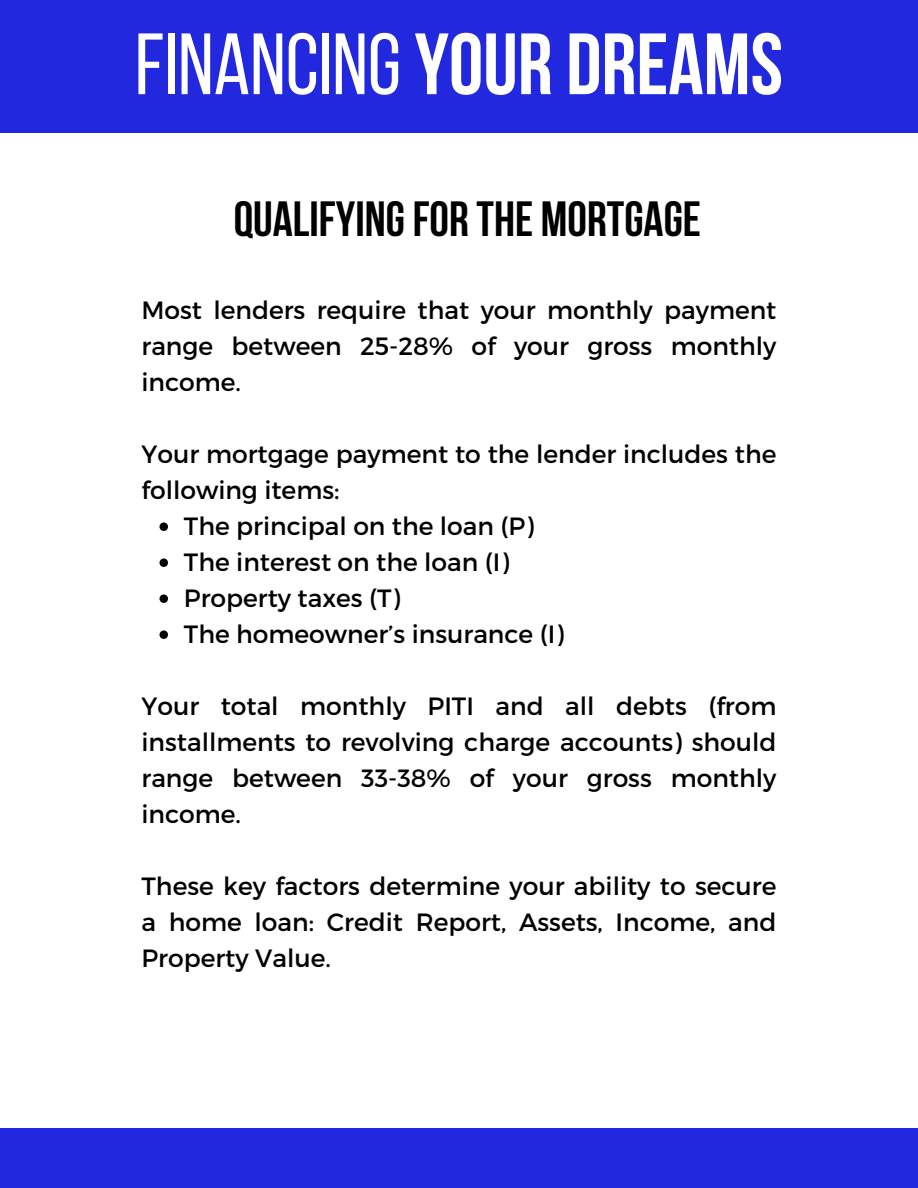
<style>
.page{position:relative;width:918px;height:1188px;background:#fff}
.page>*{position:absolute;margin:0;border:0;box-sizing:border-box;transform-origin:0 0}
.t1{font:700 86.7px "Bebas Neue";color:#fff}
.t2{font:700 49.2px "Bebas Neue";color:#000}
.t3{font:25.05px/36px "Montserrat";color:#000;text-align:justify}
.s1{font-weight:400}
</style>
<div class="page">
<div style="left:0;top:0;width:918px;height:132px;background:#2128de"></div>
<svg style="left:160px;top:523px;width:8px;height:8px"></svg>
<svg style="left:160px;top:558px;width:8px;height:9px"></svg>
<svg style="left:160px;top:594px;width:8px;height:9px"></svg>
<svg style="left:160px;top:630px;width:8px;height:9px"></svg>
<div style="left:0;top:1129px;width:918px;height:59px;background:#2128de"></div>
<h1 class="t1" style="left:135px;top:29px;width:650px"><span class="s1">FINANCING</span> YOUR DREAMS</h1>
<h2 class="t2" style="left:234px;top:199px;width:469px">QUALIFYINGFOR THE MORTGAGE</h2>
<p class="t3" style="left:142px;top:291px;width:636px">Most lenders require that your monthly payment range between 25-28% of your gross monthly income.</p>
<p class="t3" style="left:142px;top:435px;width:636px">Your mortgage payment to the lender includes the following items:</p>
<p class="t3" style="left:184px;top:507px;width:351px">The principal on the loan (P)</p>
<p class="t3" style="left:184px;top:543px;width:326px">The interest on the loan (I)</p>
<p class="t3" style="left:184px;top:579px;width:218px">Property taxes (T)</p>
<p class="t3" style="left:184px;top:615px;width:381px">The homeowner’s insurance (I)</p>
<p class="t3" style="left:142px;top:687px;width:636px">Your total monthly PITI and all debts (from installments to revolving charge accounts) should range between 33-38% of your gross monthly income.</p>
<p class="t3" style="left:142px;top:867px;width:636px">These key factors determine your ability to secure a home loan: Credit Report, Assets, Income, and Property Value.</p>
</div>
